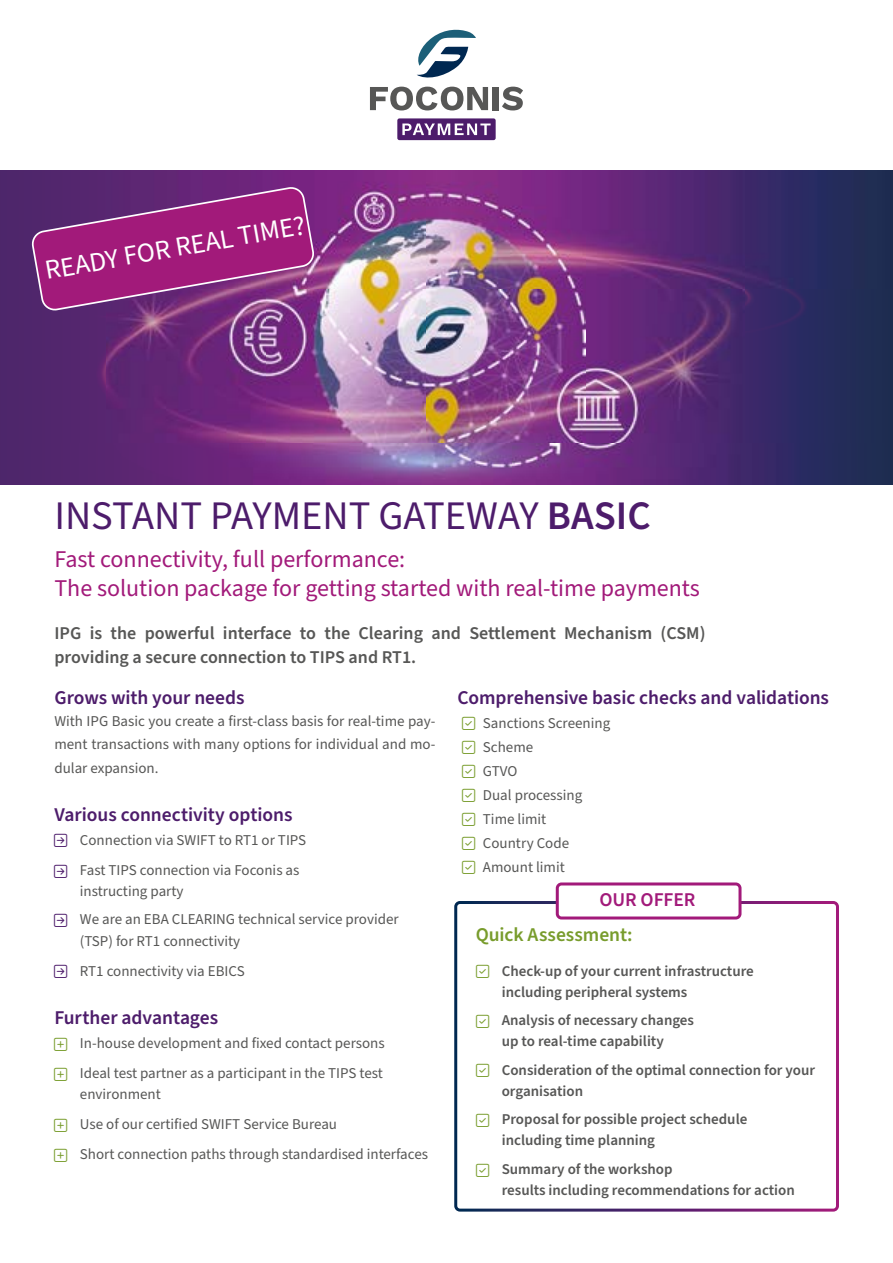
<style>
.page{position:relative;width:893px;height:1263px;background:#fff}
.page>*{position:absolute;margin:0;border:0;box-sizing:border-box;transform-origin:0 0}
.t1{font:40.5px "Source Sans Pro";color:#4d1c6b}
.t2{font:27.45px "Source Sans Pro";color:#fff}
.t3{font:24px/28.8px "Source Sans Pro";color:#a21a7a}
.t4{font:600 19.5px "Source Sans Pro";letter-spacing:-.005em;color:#4d1c6b}
.t5{font:600 19.5px "Source Sans Pro";color:#789c2c}
.t6{font:600 19.5px "Source Sans Pro";letter-spacing:-.005em;color:#a21a7a}
.t7{font:600 18px/24px "Source Sans Pro";color:#575756}
.t8{font:15px/24px "Source Sans Pro";color:#575756}
.t9{font:600 15px/21px "Source Sans Pro";color:#575756}
.t10{font:300 15px "Font Awesome 6 Pro";color:#789c2c}
.t11{font:300 15px "Font Awesome 6 Pro";color:#4d1c6b}
.s1{font-weight:600}
</style>
<div class="page">
<div style="left:454px;top:901px;width:385px;height:310px;border:3px solid #fff;border-radius:4px"></div>
<div style="left:557px;top:884px;width:183px;height:34px;background:#fff;border-radius:4px"></div>
<div style="left:556px;top:882px;width:185px;height:37px;border:3px solid #a21a7a;border-radius:4px"></div>
<img style="left:0;top:170px;width:893px;height:315px">
<svg style="left:32px;top:187px;width:282px;height:124px;background:#91297e"></svg>
<svg style="left:397px;top:118px;width:99px;height:22px;background:#744e8c"></svg>
<svg style="left:417px;top:29px;width:59px;height:49px"></svg>
<svg style="left:370px;top:87px;width:118px;height:23px"></svg>
<div style="left:493px;top:87px;width:6px;height:23px;background:#575756"></div>
<svg style="left:502px;top:87px;width:21px;height:23px"></svg>
<h2 class="t2" style="left:42px;top:252px;width:265px;rotate:-10deg">READY FOR REAL TIME?</h2>
<h1 class="t1" style="left:54px;top:489px;width:598px">INSTANT PAYMENT GATEWAY <span class="s1">BASIC</span></h1>
<h3 class="t3" style="left:54px;top:546px;width:647px">Fast connectivity, full performance:<br>The solution package for getting started with real-time payments</h3>
<p class="t7" style="left:54px;top:621px;width:653px">IPG is the powerful interface to the Clearing and Settlement Mechanism (CSM) providing a secure connection to TIPS and RT1.</p>
<h3 class="t4" style="left:54px;top:684px;width:192px">Grows with your needs</h3>
<p class="t8" style="left:54px;top:711px;width:383px;line-height:22.5px">With IPG Basic you create a first-class basis for real-time pay&shy;ment transactions with many options for individual and mo-</p>
<p class="t8" style="left:54px;top:756px;width:106px">dular expansion.</p>
<h3 class="t4" style="left:54px;top:801px;width:240px">Various connectivity options</h3>
<p class="t8" style="left:80px;top:825px;width:228px;line-height:30px">Connection via SWIFT to RT1 or TIPS<br>Fast TIPS connection via Foconis as</p>
<p class="t8" style="left:80px;top:877px;width:320px;line-height:28.5px">instructing party<br>We are an EBA CLEARING technical service provider</p>
<p class="t8" style="left:80px;top:926px;width:166px;line-height:30px">(TSP) for RT1 connectivity<br>RT1 connectivity via EBICS</p>
<h3 class="t4" style="left:54px;top:1004px;width:165px">Further advantages</h3>
<p class="t8" style="left:80px;top:1028px;width:306px;line-height:30px">In-house development and fixed contact persons<br>Ideal test partner as a participant in the TIPS test</p>
<p class="t8" style="left:80px;top:1079px;width:350px;line-height:30px">environment<br>Use of our certified SWIFT Service Bureau<br>Short connection paths through standardised interfaces</p>
<h3 class="t4" style="left:457px;top:684px;width:373px">Comprehensive basic checks and validations</h3>
<p class="t8" style="left:483px;top:711px;width:129px">Sanctions Screening<br>Scheme<br>GTVO<br>Dual processing<br>Time limit<br>Country Code<br>Amount limit</p>
<p class="t10" style="left:462px;top:716px;width:15px">▲❑◆</p>
<p class="t10" style="left:462px;top:740px;width:15px">▲❑◆</p>
<p class="t10" style="left:462px;top:764px;width:15px">▲❑◆</p>
<p class="t10" style="left:462px;top:788px;width:15px">▲❑◆</p>
<p class="t10" style="left:462px;top:812px;width:15px">▲❑◆</p>
<p class="t10" style="left:462px;top:836px;width:15px">▲❑◆</p>
<p class="t10" style="left:462px;top:860px;width:15px">▲❑◆</p>
<p class="t11" style="left:54px;top:833px;width:15px">▲❑◆□▼</p>
<p class="t11" style="left:54px;top:863px;width:15px">▲❑◆□▼</p>
<p class="t11" style="left:54px;top:913px;width:15px">▲❑◆□▼</p>
<p class="t11" style="left:54px;top:964px;width:15px">▲❑◆□▼</p>
<h3 class="t6" style="left:599px;top:887px;width:97px">OUR OFFER</h3>
<h3 class="t5" style="left:476px;top:921px;width:158px">Quick Assessment:</h3>
<p class="t10" style="left:476px;top:963px;width:15px">▲❑◆</p>
<p class="t10" style="left:476px;top:1014px;width:15px">▲❑◆</p>
<p class="t10" style="left:476px;top:1063px;width:15px">▲❑◆</p>
<p class="t10" style="left:476px;top:1112px;width:15px">▲❑◆</p>
<p class="t10" style="left:476px;top:1162px;width:15px">▲❑◆</p>
<p class="t9" style="left:502px;top:960px;width:254px">Check-up of your current infrastructure including peripheral systems</p>
<p class="t9" style="left:502px;top:1010px;width:194px">Analysis of necessary changes up to real-time capability</p>
<p class="t9" style="left:502px;top:1059px;width:315px">Consideration of the optimal connection for your organisation</p>
<p class="t9" style="left:502px;top:1109px;width:247px">Proposal for possible project schedule including time planning</p>
<p class="t9" style="left:502px;top:1158px;width:295px">Summary of the workshop<br>results including recommendations for action</p>
<p class="t10" style="left:54px;top:1037px;width:15px">▲❑◆●◆▲</p>
<p class="t10" style="left:54px;top:1067px;width:15px">▲❑◆●◆▲</p>
<p class="t10" style="left:54px;top:1117px;width:15px">▲❑◆●◆▲</p>
<p class="t10" style="left:54px;top:1148px;width:15px">▲❑◆●◆▲</p>
</div>
